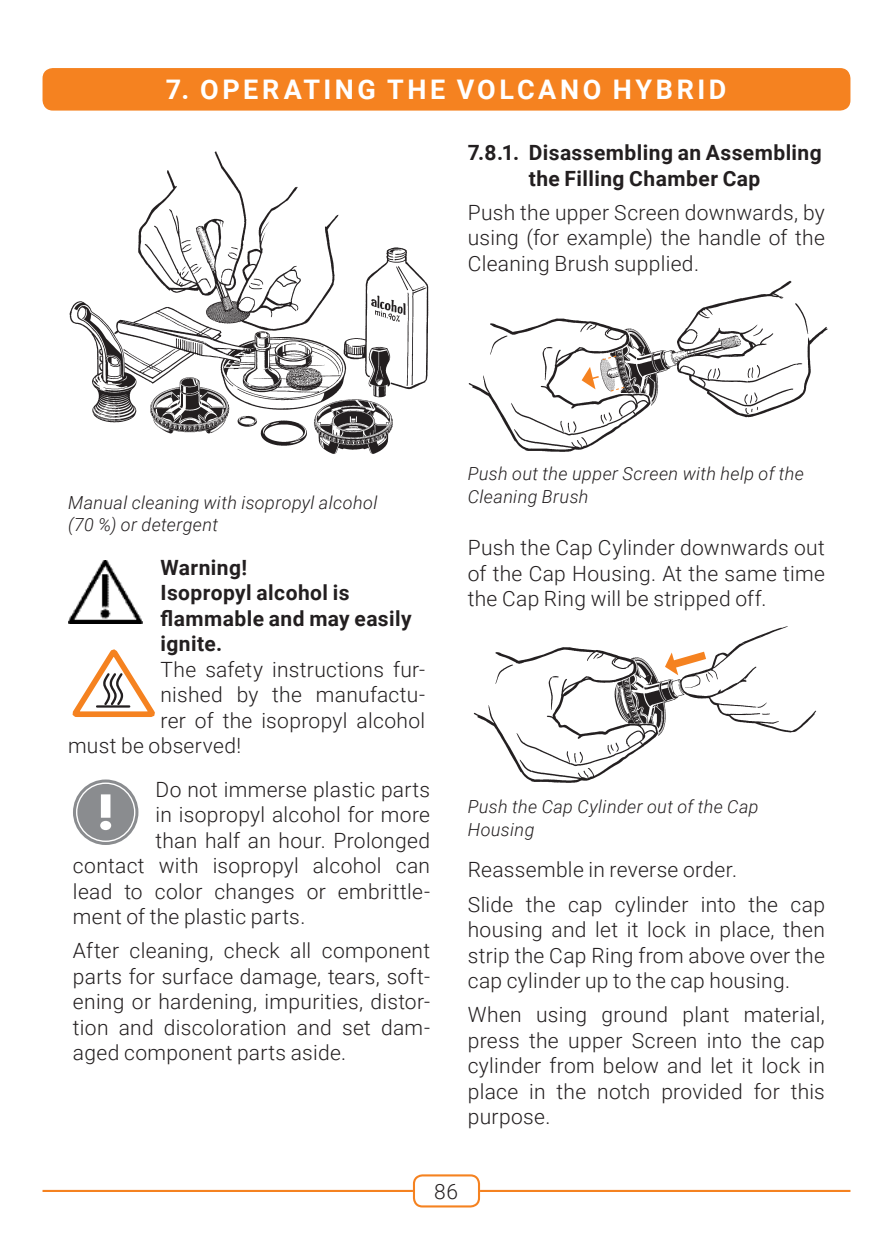
<style>
.page{position:relative;width:893px;height:1259px;background:#fff}
.page>*{position:absolute;margin:0;border:0;box-sizing:border-box;transform-origin:0 0}
.t1{font:700 27px "Roboto";letter-spacing:.135em;color:#fff}
.t2{font:300 21px/25.5px "Roboto";letter-spacing:.015em;color:#231f20;text-align:justify}
.t3{font:700 21px/25.5px "Roboto";letter-spacing:.02em;color:#231f20}
.t4{font:italic 300 18px/22.8px "Roboto";letter-spacing:.02em;color:#231f20}
</style>
<div class="page">
<div style="left:413px;top:1174px;width:67px;height:33px;border:2px solid #f58220;border-radius:9px"></div>
<hr style="left:43px;top:1190px;width:370px;height:2px;background:#f58220">
<hr style="left:480px;top:1190px;width:370px;height:2px;background:#f58220">
<div style="left:43px;top:68px;width:807px;height:43px;background:#f58220;border-radius:10px"></div>
<div style="left:73px;top:779px;width:65px;height:66px;background:#8a8c8f;border-radius:50%"></div>
<svg style="left:100px;top:794px;width:11px;height:36px"></svg>
<div style="left:76px;top:782px;width:59px;height:60px;border:1px solid #fff;border-radius:50%"></div>
<img style="left:468px;top:280px;width:360px;height:172px">
<svg style="left:579px;top:367px;width:21px;height:24px"></svg>
<svg style="left:602px;top:355px;width:15px;height:5px"></svg>
<svg style="left:610px;top:386px;width:15px;height:6px"></svg>
<img style="left:473px;top:626px;width:344px;height:157px">
<svg style="left:665px;top:651px;width:41px;height:24px"></svg>
<img style="left:69px;top:151px;width:360px;height:303px">
<svg style="left:72px;top:649px;width:83px;height:68px"></svg>
<hr style="left:97px;top:705px;width:32px;height:2px;background:#231f20">
<img style="left:68px;top:560px;width:74px;height:63px">
<p class="t1" style="left:166px;top:70px;width:562px">7. OPERATING THE VOLCANO HYBRID</p>
<p class="t3" style="left:468px;top:139px;width:356px;text-align:center">7.8.1. Disassembling an Assembling the Filling Chamber Cap</p>
<p class="t2" style="left:468px;top:199px;width:359px">Push the upper Screen downwards, by using (for example) the handle of the Cleaning Brush supplied.</p>
<p class="t4" style="left:68px;top:490px;width:311px">Manual cleaning with isopropyl alcohol (70 %) or detergent</p>
<p class="t3" style="left:160px;top:554px;width:253px">Warning!<br>Isopropyl alcohol is flammable and may easily ignite.</p>
<p class="t2" style="left:160px;top:656px;width:266px">The safety instructions fur-</p>
<p class="t2" style="left:160px;top:681px;width:266px">nished by the manufactu-</p>
<p class="t2" style="left:160px;top:707px;width:266px">rer of the isopropyl alcohol</p>
<p class="t2" style="left:68px;top:732px;width:175px">must be observed!</p>
<p class="t2" style="left:155px;top:775px;width:276px">Do not immerse plastic parts</p>
<p class="t2" style="left:155px;top:801px;width:276px">in isopropyl alcohol for more</p>
<p class="t2" style="left:155px;top:826px;width:276px">than half an hour. Prolonged</p>
<p class="t2" style="left:73px;top:852px;width:359px">contact with isopropyl alcohol can</p>
<p class="t2" style="left:73px;top:877px;width:359px">lead to color changes or embrittle-</p>
<p class="t2" style="left:73px;top:903px;width:234px">ment of the plastic parts.</p>
<p class="t2" style="left:73px;top:937px;width:359px">After cleaning, check all component parts for surface damage, tears, soft&shy;ening or hardening, impurities, distor&shy;tion and discoloration and set dam&shy;aged component parts aside.</p>
<p class="t4" style="left:468px;top:461px;width:338px">Push out the upper Screen with help of the<br>Cleaning Brush</p>
<p class="t2" style="left:468px;top:534px;width:359px">Push the Cap Cylinder downwards out of the Cap Housing. At the same time the Cap Ring will be stripped off.</p>
<p class="t4" style="left:468px;top:794px;width:292px">Push the Cap Cylinder out of the Cap<br>Housing</p>
<p class="t2" style="left:468px;top:852px;width:359px;line-height:33.9px">Reassemble in reverse order.<br>Slide the cap cylinder into the cap</p>
<p class="t2" style="left:468px;top:916px;width:359px">housing and let it lock in place, then strip the Cap Ring from above over the cap cylinder up to the cap housing.</p>
<p class="t2" style="left:468px;top:1001px;width:359px">When using ground plant material, press the upper Screen into the cap cylinder from below and let it lock in place in the notch provided for this purpose.</p>
<p class="t2" style="left:434px;top:1177px;width:25px">86</p>
</div>
